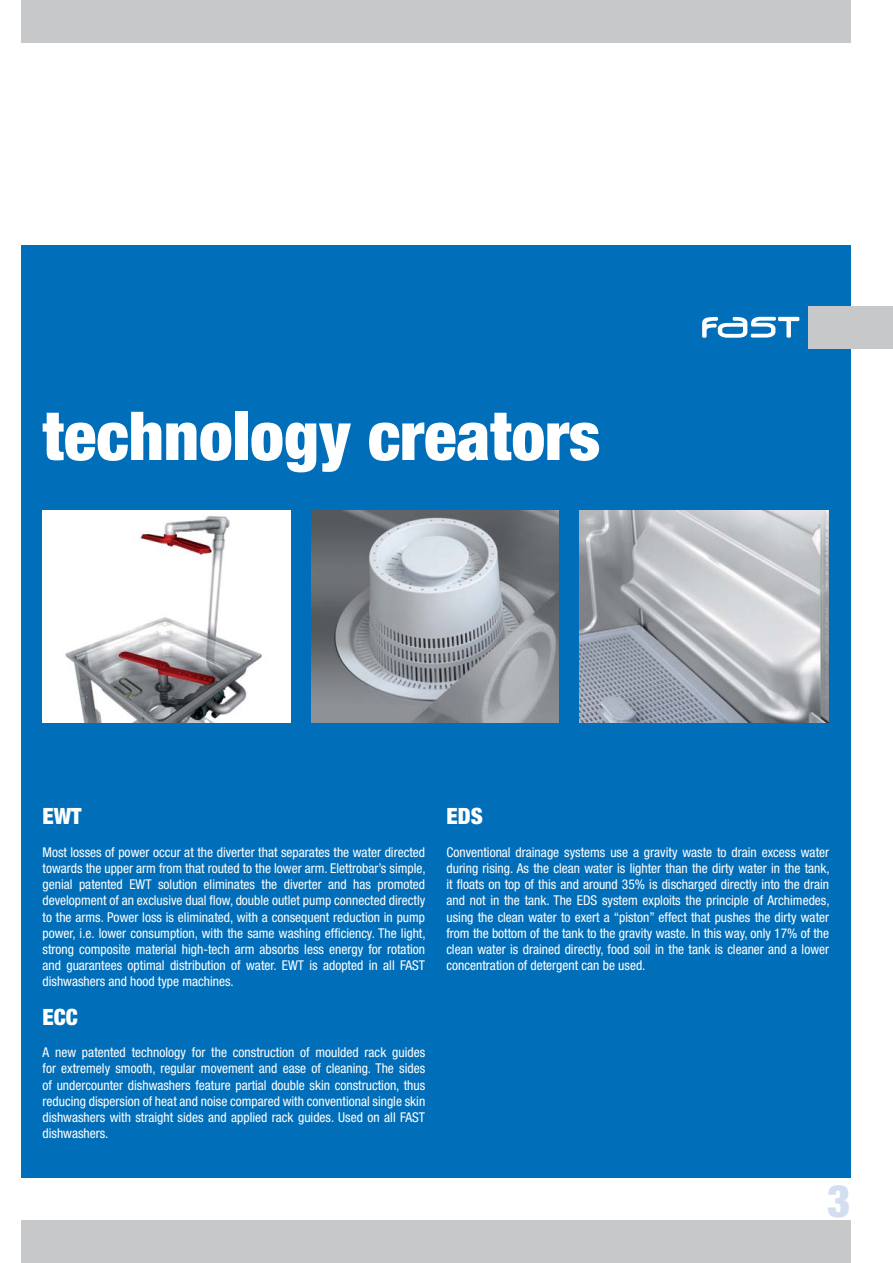
<style>
.page{position:relative;width:893px;height:1263px;background:#fff}
.page>*{position:absolute;margin:0;border:0;box-sizing:border-box;transform-origin:0 0}
.t1{font:900 condensed 67.5px "Helvetica Neue";color:#fff}
.t2{font:900 condensed 45px "Helvetica Neue";color:#d4def1}
.t3{font:900 condensed 22.5px "Helvetica Neue";color:#fff}
.t4{font:condensed 13.5px/16.2px "Helvetica Neue";color:#fff;text-align:justify}
</style>
<div class="page">
<div style="left:21px;top:1220px;width:829px;height:43px;background:#c6c8ca"></div>
<div style="left:21px;top:246px;width:829px;height:932px;background:#006eb9"></div>
<div style="left:808px;top:306px;width:85px;height:43px;background:#c6c8ca"></div>
<div style="left:21px;top:0;width:829px;height:43px;background:#c6c8ca"></div>
<img style="left:312px;top:510px;width:246px;height:213px">
<img style="left:580px;top:510px;width:248px;height:213px">
<svg style="left:702px;top:317px;width:97px;height:21px"></svg>
<img style="left:43px;top:510px;width:248px;height:213px">
<h1 class="t1" style="left:43px;top:412px;width:559px">technology creators</h1>
<h3 class="t3" style="left:43px;top:808px;width:41px">EWT</h3>
<p class="t4" style="left:43px;top:845px;width:385px">Most losses of power occur at the diverter that separates the water directed towards the upper arm from that routed to the lower arm. Elettrobar’s simple, genial patented EWT solution eliminates the diverter and has promoted development of an exclusive dual flow, double outlet pump connected directly to the arms. Power loss is eliminated, with a consequent reduction in pump power, i.e. lower consumption, with the same washing efficiency. The light, strong composite material high-tech arm absorbs less energy for rotation and guarantees optimal distribution of water. EWT is adopted in all FAST dishwashers and hood type machines.</p>
<h3 class="t3" style="left:43px;top:1009px;width:37px">ECC</h3>
<p class="t4" style="left:43px;top:1045px;width:384px">A new patented technology for the construction of moulded rack guides for extremely smooth, regular movement and ease of cleaning. The sides of undercounter dishwashers feature partial double skin construction, thus reducing dispersion of heat and noise compared with conventional single skin dishwashers with straight sides and applied rack guides. Used on all FAST dishwashers.</p>
<h3 class="t3" style="left:446px;top:808px;width:38px">EDS</h3>
<p class="t4" style="left:446px;top:845px;width:385px">Conventional drainage systems use a gravity waste to drain excess water during rising. As the clean water is lighter than the dirty water in the tank, it floats on top of this and around 35% is discharged directly into the drain and not in the tank. The EDS system exploits the principle of Archimedes, using the clean water to exert a “piston” effect that pushes the dirty water from the bottom of the tank to the gravity waste. In this way, only 17% of the clean water is drained directly, food soil in the tank is cleaner and a lower concentration of detergent can be used.</p>
<h2 class="t2" style="left:827px;top:1185px;width:25px">3</h2>
</div>
